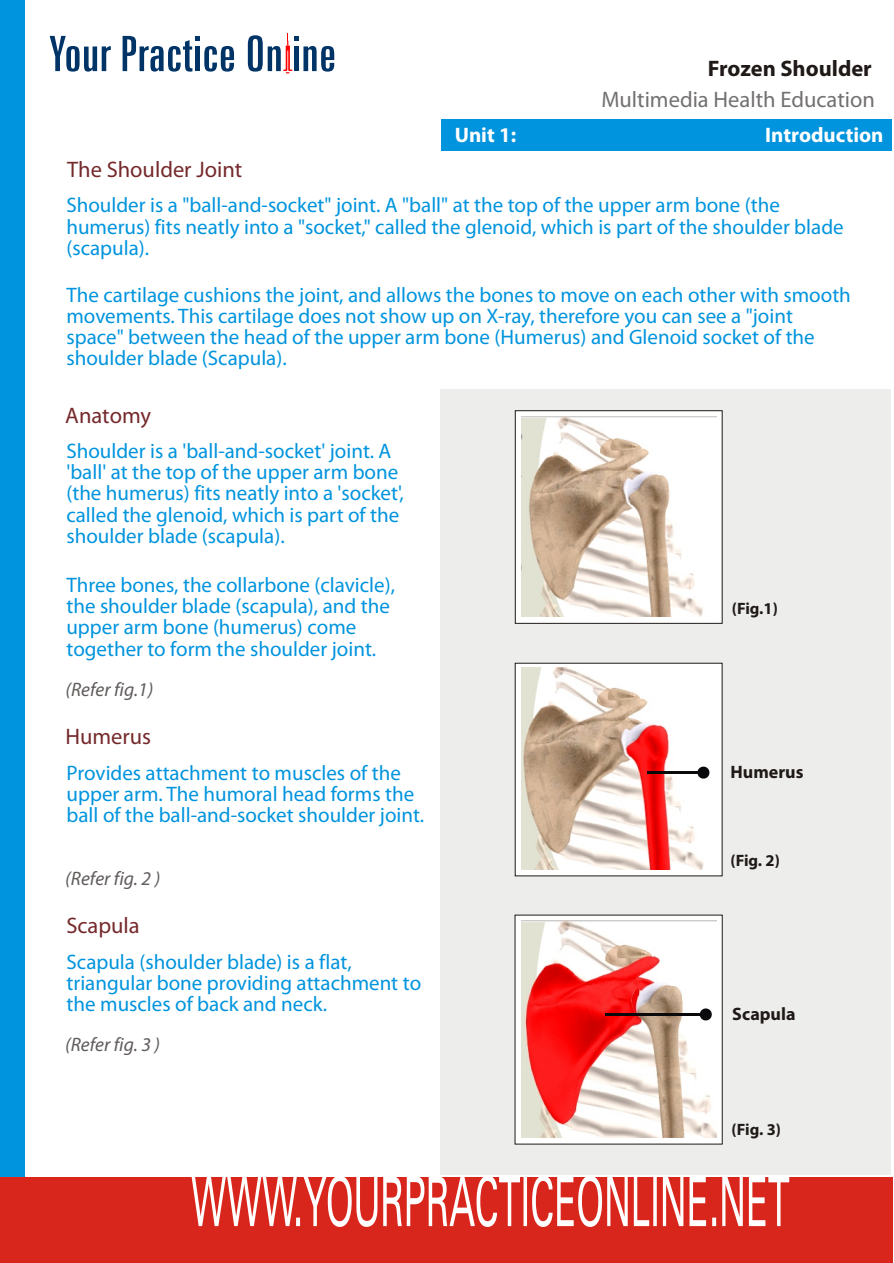
<style>
.page{position:relative;width:894px;height:1263px;background:#fff}
.page>*{position:absolute;margin:0;border:0;box-sizing:border-box;transform-origin:0 0}
.t1{font:22.5px "Myriad Pro";color:#75292b}
.t2{font:22.5px "Myriad Pro";color:#737070}
.t3{font:700 22.5px "Myriad Pro";color:#1f1a17}
.t4{font:21px/21.1px "Myriad Pro";color:#0094de}
.t5{font:700 21px "Myriad Pro";color:#fff}
.t6{font:italic 19.5px "Myriad Pro";color:#615c5c}
.t7{font:700 18px "Myriad Pro";color:#1f1a17}
.t8{font:700 16.5px "Myriad Pro";letter-spacing:-.01em;color:#1f1a17}
</style>
<div class="page">
<div style="left:440px;top:390px;width:451px;height:785px;background:#ededeb"></div>
<div style="left:441px;top:119px;width:451px;height:32px;background:#0094de"></div>
<div style="left:0;top:0;width:25px;height:1189px;background:#0094de"></div>
<svg style="left:248px;top:33px;width:86px;height:40px"></svg>
<div style="left:294px;top:47px;width:5px;height:24px;background:#036"></div>
<svg style="left:123px;top:36px;width:111px;height:36px"></svg>
<svg style="left:50px;top:36px;width:61px;height:36px"></svg>
<div style="left:0;top:1177px;width:892px;height:86px;background:#d9261c"></div>
<svg style="left:192px;top:1177px;width:597px;height:50px"></svg>
<div style="left:515px;top:411px;width:207px;height:212px;background:#fff"></div>
<div style="left:515px;top:410px;width:208px;height:214px;border:1px solid #1f1a17"></div>
<img style="left:521px;top:417px;width:196px;height:199px">
<div style="left:515px;top:663px;width:207px;height:213px;background:#fff"></div>
<img style="left:522px;top:668px;width:188px;height:201px">
<hr style="left:648px;top:771px;width:55px;height:3px;background:#0a0a0d">
<svg style="left:697px;top:767px;width:12px;height:12px"></svg>
<div style="left:515px;top:915px;width:207px;height:229px;background:#fff"></div>
<img style="left:521px;top:921px;width:196px;height:217px">
<hr style="left:606px;top:1013px;width:100px;height:3px;background:#0a0a0d">
<svg style="left:700px;top:1008px;width:12px;height:12px"></svg>
<p class="t3" style="left:708px;top:60px;width:166px">Frozen Shoulder</p>
<p class="t2" style="left:601px;top:91px;width:275px">Multimedia Health Education</p>
<p class="t5" style="left:455px;top:127px;width:63px">Unit 1:</p>
<p class="t5" style="left:765px;top:127px;width:120px">Introduction</p>
<p class="t1" style="left:67px;top:161px;width:177px">The Shoulder Joint</p>
<p class="t4" style="left:66px;top:197px;width:779px">Shoulder is a "ball-and-socket" joint. A "ball" at the top of the upper arm bone (the humerus) fits neatly into a "socket," called the glenoid, which is part of the shoulder blade (scapula).</p>
<p class="t4" style="left:66px;top:286px;width:786px">The cartilage cushions the joint, and allows the bones to move on each other with smooth movements. This cartilage does not show up on X-ray, therefore you can see a "joint space" between the head of the upper arm bone (Humerus) and Glenoid socket of the shoulder blade (Scapula).</p>
<p class="t1" style="left:65px;top:406px;width:87px">Anatomy</p>
<p class="t4" style="left:66px;top:442px;width:339px">Shoulder is a 'ball-and-socket' joint. A 'ball' at the top of the upper arm bone (the humerus) fits neatly into a 'socket', called the glenoid, which is part of the shoulder blade (scapula).</p>
<p class="t4" style="left:66px;top:576px;width:330px">Three bones, the collarbone (clavicle), the shoulder blade (scapula), and the upper arm bone (humerus) come together to form the shoulder joint.</p>
<p class="t6" style="left:65px;top:682px;width:89px">(Refer fig.1)</p>
<p class="t1" style="left:65px;top:728px;width:87px">Humerus</p>
<p class="t4" style="left:67px;top:764px;width:359px">Provides attachment to muscles of the upper arm. The humoral head forms the ball of the ball-and-socket shoulder joint.</p>
<p class="t6" style="left:65px;top:871px;width:96px">(Refer fig. 2 )</p>
<p class="t1" style="left:66px;top:917px;width:75px">Scapula</p>
<p class="t4" style="left:67px;top:953px;width:356px">Scapula (shoulder blade) is a flat, triangular bone providing attachment to the muscles of back and neck.</p>
<p class="t6" style="left:65px;top:1037px;width:96px">(Refer fig. 3 )</p>
<p class="t8" style="left:732px;top:602px;width:48px">(Fig.1)</p>
<p class="t7" style="left:731px;top:765px;width:75px">Humerus</p>
<p class="t8" style="left:731px;top:854px;width:51px">(Fig. 2)</p>
<p class="t7" style="left:732px;top:1007px;width:65px">Scapula</p>
<p class="t8" style="left:732px;top:1123px;width:51px">(Fig. 3)</p>
</div>
